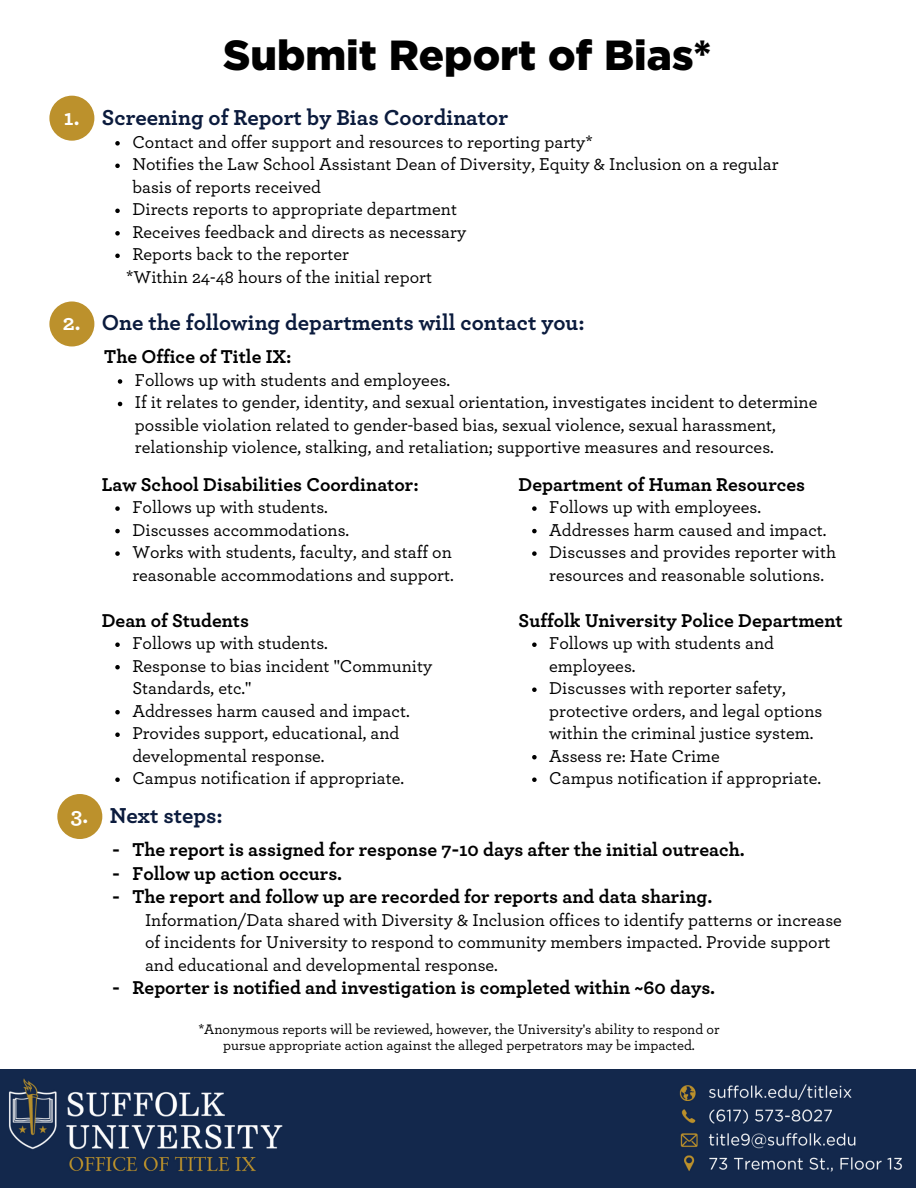
<style>
.page{position:relative;width:918px;height:1188px;background:#fff}
.page>*{position:absolute;margin:0;border:0;box-sizing:border-box;transform-origin:0 0}
.t1{font:900 42px "Gotham";color:#000}
.t2{font:700 22.65px "Archer";color:#0b1b3d}
.t3{font:700 22.65px "Archer";color:#fff}
.t4{font:700 19.5px "Archer";color:#000}
.t5{font:500 18px/22.5px "Archer";color:#000}
.t6{font:500 14.4px/15.8px "Archer";color:#000;text-align:center}
</style>
<div class="page">
<img style="left:0;top:1069px;width:916px;height:119px">
<div style="left:49px;top:96px;width:45px;height:45px;background:#bc912c;border-radius:50%"></div>
<svg style="left:115px;top:141px;width:5px;height:5px"></svg>
<svg style="left:115px;top:164px;width:5px;height:4px"></svg>
<svg style="left:115px;top:209px;width:5px;height:4px"></svg>
<svg style="left:115px;top:231px;width:5px;height:5px"></svg>
<svg style="left:115px;top:254px;width:5px;height:4px"></svg>
<div style="left:49px;top:301px;width:45px;height:45px;background:#bc912c;border-radius:50%"></div>
<svg style="left:115px;top:506px;width:5px;height:5px"></svg>
<svg style="left:115px;top:529px;width:5px;height:4px"></svg>
<svg style="left:115px;top:551px;width:5px;height:5px"></svg>
<svg style="left:115px;top:642px;width:5px;height:5px"></svg>
<svg style="left:115px;top:665px;width:5px;height:4px"></svg>
<svg style="left:115px;top:710px;width:5px;height:4px"></svg>
<svg style="left:115px;top:732px;width:5px;height:5px"></svg>
<svg style="left:115px;top:777px;width:5px;height:5px"></svg>
<svg style="left:532px;top:506px;width:5px;height:5px"></svg>
<svg style="left:532px;top:529px;width:5px;height:4px"></svg>
<svg style="left:532px;top:551px;width:5px;height:5px"></svg>
<svg style="left:532px;top:642px;width:5px;height:5px"></svg>
<svg style="left:532px;top:687px;width:5px;height:5px"></svg>
<svg style="left:532px;top:755px;width:5px;height:4px"></svg>
<svg style="left:532px;top:777px;width:5px;height:5px"></svg>
<svg style="left:118px;top:379px;width:4px;height:5px"></svg>
<svg style="left:118px;top:402px;width:4px;height:4px"></svg>
<div style="left:57px;top:794px;width:45px;height:45px;background:#bc912c;border-radius:50%"></div>
<p class="t1" style="left:223px;top:31px;width:490px">Submit Report of Bias*</p>
<p class="t3" style="left:64px;top:107px;width:17px">1.</p>
<p class="t2" style="left:102px;top:107px;width:408px">Screening of Report by Bias Coordinator</p>
<p class="t5" style="left:132px;top:131px;width:462px">Contact and offer support and resources to reporting party*</p>
<p class="t5" style="left:132px;top:154px;width:648px">Notifies the Law School Assistant Dean of Diversity, Equity &amp; Inclusion on a regular basis of reports received</p>
<p class="t5" style="left:132px;top:199px;width:326px">Directs reports to appropriate department</p>
<p class="t5" style="left:132px;top:221px;width:335px">Receives feedback and directs as necessary</p>
<p class="t5" style="left:132px;top:244px;width:218px">Reports back to the reporter</p>
<p class="t5" style="left:126px;top:266px;width:307px">*Within 24-48 hours of the initial report</p>
<p class="t3" style="left:63px;top:312px;width:19px">2.</p>
<p class="t2" style="left:102px;top:312px;width:484px">One the following departments will contact you:</p>
<p class="t4" style="left:104px;top:348px;width:189px">The Office of Title IX:</p>
<p class="t5" style="left:135px;top:369px;width:317px">Follows up with students and employees.</p>
<p class="t5" style="left:135px;top:392px;width:684px">If it relates to gender, identity, and sexual orientation, investigates incident to determine possible violation related to gender-based bias, sexual violence, sexual harassment, relationship violence, stalking, and retaliation; supportive measures and resources.</p>
<p class="t4" style="left:102px;top:475px;width:318px">Law School Disabilities Coordinator:</p>
<p class="t5" style="left:132px;top:496px;width:197px">Follows up with students.</p>
<p class="t5" style="left:132px;top:519px;width:218px">Discusses accommodations.</p>
<p class="t5" style="left:132px;top:541px;width:323px">Works with students, faculty, and staff on reasonable accommodations and support.</p>
<p class="t4" style="left:102px;top:611px;width:149px">Dean of Students</p>
<p class="t5" style="left:132px;top:633px;width:197px">Follows up with students.</p>
<p class="t5" style="left:132px;top:655px;width:301px">Response to bias incident "Community<br>Standards, etc."</p>
<p class="t5" style="left:132px;top:700px;width:279px">Addresses harm caused and impact.</p>
<p class="t5" style="left:132px;top:723px;width:269px">Provides support, educational, and developmental response.</p>
<p class="t5" style="left:132px;top:768px;width:273px">Campus notification if appropriate.</p>
<p class="t4" style="left:519px;top:475px;width:288px">Department of Human Resources</p>
<p class="t5" style="left:549px;top:496px;width:213px">Follows up with employees.</p>
<p class="t5" style="left:549px;top:519px;width:279px">Addresses harm caused and impact.</p>
<p class="t5" style="left:549px;top:541px;width:288px">Discusses and provides reporter with resources and reasonable solutions.</p>
<p class="t4" style="left:519px;top:611px;width:326px">Suffolk University Police Department</p>
<p class="t5" style="left:549px;top:633px;width:226px">Follows up with students and employees.</p>
<p class="t5" style="left:549px;top:678px;width:275px">Discusses with reporter safety, protective orders, and legal options within the criminal justice system.</p>
<p class="t5" style="left:549px;top:745px;width:172px">Assess re: Hate Crime</p>
<p class="t5" style="left:549px;top:768px;width:273px">Campus notification if appropriate.</p>
<p class="t3" style="left:71px;top:805px;width:19px">3.</p>
<p class="t2" style="left:110px;top:805px;width:115px">Next steps:</p>
<p class="t4" style="left:112px;top:840px;width:634px">- The report is assigned for response 7-10 days after the initial outreach.</p>
<p class="t4" style="left:112px;top:864px;width:231px">- Follow up action occurs.</p>
<p class="t4" style="left:112px;top:888px;width:601px">- The report and follow up are recorded for reports and data sharing.</p>
<p class="t5" style="left:145px;top:909px;width:698px">Information/Data shared with Diversity &amp; Inclusion offices to identify patterns or increase</p>
<p class="t5" style="left:145px;top:932px;width:687px">of incidents for University to respond to community members impacted. Provide support</p>
<p class="t5" style="left:145px;top:954px;width:354px">and educational and developmental response.</p>
<p class="t4" style="left:112px;top:979px;width:604px">- Reporter is notified and investigation is completed within ~60 days.</p>
<p class="t6" style="left:198px;top:1022px;width:523px">*Anonymous reports will be reviewed, however, the University's ability to respond or pursue appropriate action against the alleged perpetrators may be impacted.</p>
</div>
